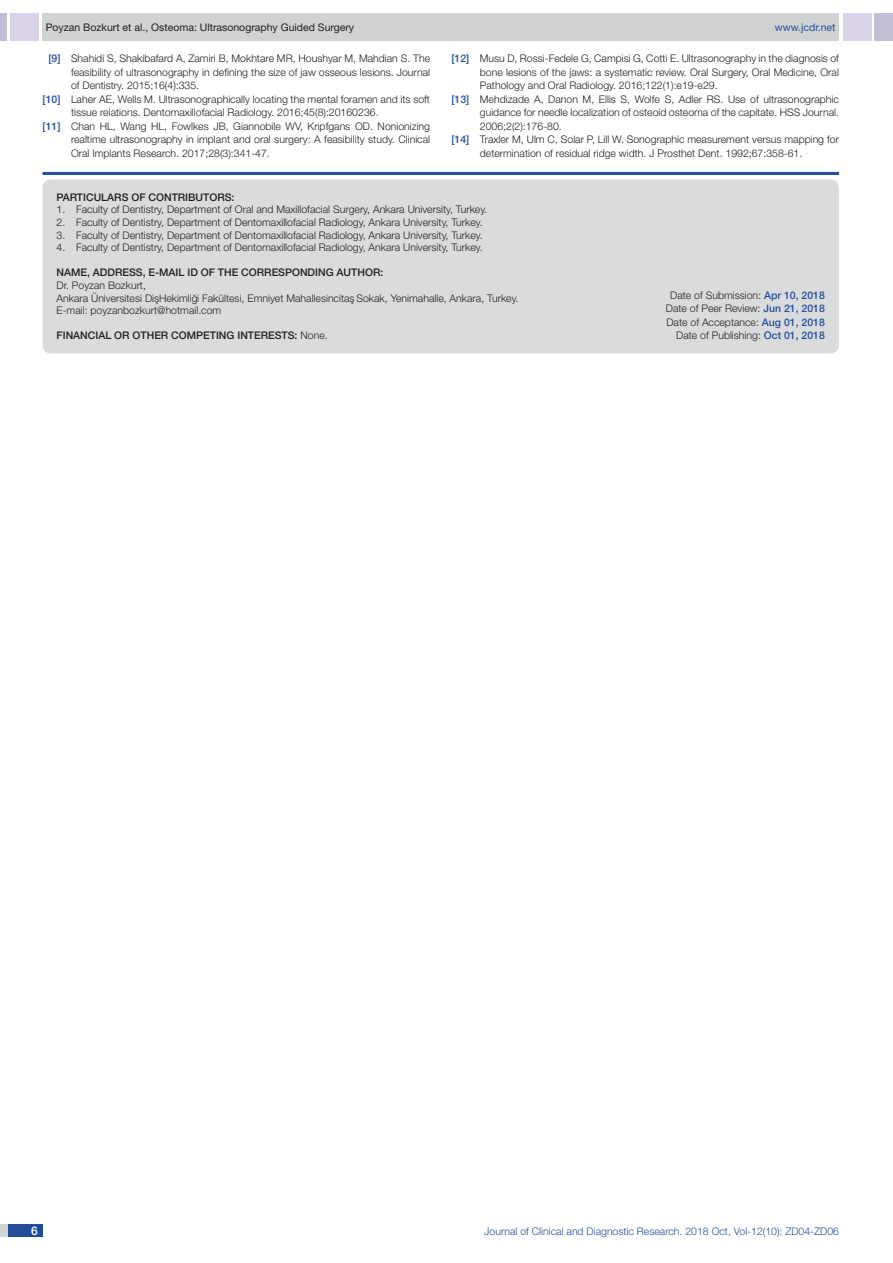
<style>
.page{position:relative;width:893px;height:1263px;background:#fff}
.page>*{position:absolute;margin:0;border:0;box-sizing:border-box;transform-origin:0 0}
.t1{font:500 12px "Helvetica Neue";color:#fff}
.Partic_Contri_Txt{font:300 10.5px "Helvetica Neue";color:#231f20}
.Partic_Contri_Head{font:500 10.5px "Helvetica Neue";color:#231f20}
.t2{font:300 10.5px "Helvetica Neue";color:#244e9b}
.t3{font:10.5px "Helvetica Neue";color:#231f20}
.t4{font:10.5px "Helvetica Neue";color:#244e9b}
.s1{font-weight:500;color:#244e9b}
.s2{font-weight:300}
</style>
<div class="page">
<div style="left:0;top:13px;width:7px;height:28px;background:#c2bed7"></div>
<div style="left:10px;top:13px;width:29px;height:28px;background:#d9d2e8"></div>
<div style="left:43px;top:13px;width:796px;height:28px;background:#d1d2d4"></div>
<div style="left:875px;top:13px;width:18px;height:28px;background:#c2bed7"></div>
<div style="left:843px;top:13px;width:29px;height:28px;background:#d9d2e8"></div>
<div style="left:0;top:1224px;width:43px;height:13px;background:#d1d2d4"></div>
<div style="left:8px;top:1224px;width:35px;height:13px;background:#214c99"></div>
<hr style="left:43px;top:172px;width:796px;height:3px;background:#244e9b">
<div style="left:43px;top:179px;width:796px;height:174px;background:#dadbdc;border-radius:9px"></div>
<p class="t3" style="left:46px;top:21px;width:310px">Poyzan Bozkurt et al., Osteoma: Ultrasonography Guided Surgery</p>
<p class="t4" style="left:775px;top:21px;width:62px">www.jcdr.net</p>
<p class="Partic_Contri_Txt" style="left:48px;top:52px;width:383px"><span class="s1">[9]</span> Shahidi S, Shakibafard A, Zamiri B, Mokhtare MR, Houshyar M, Mahdian S. The</p>
<p class="Partic_Contri_Txt" style="left:71px;top:66px;width:361px">feasibility of ultrasonography in defining the size of jaw osseous lesions. Journal</p>
<p class="Partic_Contri_Txt" style="left:71px;top:79px;width:130px">of Dentistry. 2015;16(4):335.</p>
<p class="Partic_Contri_Txt" style="left:43px;top:93px;width:389px"><span class="s1">[10]</span> Laher AE, Wells M. Ultrasonographically locating the mental foramen and its soft</p>
<p class="Partic_Contri_Txt" style="left:71px;top:106px;width:309px">tissue relations. Dentomaxillofacial Radiology. 2016;45(8):20160236.</p>
<p class="Partic_Contri_Txt" style="left:43px;top:120px;width:389px"><span class="s1">[11]</span> Chan HL, Wang HL, Fowlkes JB, Giannobile WV, Kripfgans OD. Nonionizing</p>
<p class="Partic_Contri_Txt" style="left:71px;top:133px;width:361px">realtime ultrasonography in implant and oral surgery: A feasibility study. Clinical</p>
<p class="Partic_Contri_Txt" style="left:71px;top:147px;width:200px">Oral Implants Research. 2017;28(3):341-47.</p>
<p class="Partic_Contri_Txt" style="left:451px;top:52px;width:389px"><span class="s1">[12]</span> Musu D, Rossi-Fedele G, Campisi G, Cotti E. Ultrasonography in the diagnosis of</p>
<p class="Partic_Contri_Txt" style="left:480px;top:66px;width:361px">bone lesions of the jaws: a systematic review. Oral Surgery, Oral Medicine, Oral</p>
<p class="Partic_Contri_Txt" style="left:480px;top:79px;width:239px">Pathology and Oral Radiology. 2016;122(1):e19-e29.</p>
<p class="Partic_Contri_Txt" style="left:451px;top:93px;width:389px"><span class="s1">[13]</span> Mehdizade A, Danon M, Ellis S, Wolfe S, Adler RS. Use of ultrasonographic</p>
<p class="Partic_Contri_Txt" style="left:480px;top:106px;width:361px">guidance for needle localization of osteoid osteoma of the capitate. HSS Journal.</p>
<p class="Partic_Contri_Txt" style="left:480px;top:120px;width:83px">2006;2(2):176-80.</p>
<p class="Partic_Contri_Txt" style="left:451px;top:133px;width:389px"><span class="s1">[14]</span> Traxler M, Ulm C, Solar P, Lill W. Sonographic measurement versus mapping for</p>
<p class="Partic_Contri_Txt" style="left:480px;top:147px;width:324px">determination of residual ridge width. J Prosthet Dent. 1992;67:358-61.</p>
<p class="Partic_Contri_Head" style="left:57px;top:191px;width:179px">PARTICULARS OF CONTRIBUTORS:</p>
<p class="Partic_Contri_Txt" style="left:57px;top:203px;width:432px">1. Faculty of Dentistry, Department of Oral and Maxillofacial Surgery, Ankara University, Turkey.</p>
<p class="Partic_Contri_Txt" style="left:57px;top:216px;width:428px">2. Faculty of Dentistry, Department of Dentomaxillofacial Radiology, Ankara University, Turkey.</p>
<p class="Partic_Contri_Txt" style="left:57px;top:228px;width:428px">3. Faculty of Dentistry, Department of Dentomaxillofacial Radiology, Ankara University, Turkey.</p>
<p class="Partic_Contri_Txt" style="left:57px;top:241px;width:428px">4. Faculty of Dentistry, Department of Dentomaxillofacial Radiology, Ankara University, Turkey.</p>
<p class="Partic_Contri_Head" style="left:57px;top:266px;width:9px">NAME</p>
<p class="Partic_Contri_Head" style="left:87px;top:266px;width:80px">, ADDRESS, E-MAI</p>
<p class="Partic_Contri_Head" style="left:178px;top:266px;width:206px">L ID OF THE CORRESPON DING AUTHOR:</p>
<p class="Partic_Contri_Txt" style="left:57px;top:279px;width:91px">Dr. Poyzan Bozkurt,</p>
<p class="Partic_Contri_Txt" style="left:57px;top:291px;width:463px">Ankara Üniversitesi Dis¸ Hekimlig˘ i Fakültesi, Emniyet Mahallesincitas¸ Sokak, Yenimahalle, Ankara, Turkey.</p>
<p class="Partic_Contri_Txt" style="left:57px;top:304px;width:166px">E-mail: poyzanbozkurt@hotmail.com</p>
<p class="Partic_Contri_Head" style="left:57px;top:329px;width:273px">Financial OR OTHER COM PETING INTERESTS: <span class="s2">None.</span></p>
<p class="Partic_Contri_Txt" style="left:670px;top:289px;width:156px">Date of Submission: <span class="s1">Apr 10, 2018</span></p>
<p class="Partic_Contri_Txt" style="left:666px;top:302px;width:161px">Date of Peer Review: <span class="s1">Jun 21, 2018</span></p>
<p class="Partic_Contri_Txt" style="left:666px;top:316px;width:160px">Date of Acceptance: <span class="s1">Aug 01, 2018</span></p>
<p class="Partic_Contri_Txt" style="left:676px;top:329px;width:150px">Date of Publishing: <span class="s1">Oct 01, 2018</span></p>
<p class="t1" style="left:31px;top:1223px;width:8px">6</p>
<p class="t2" style="left:484px;top:1225px;width:356px">Journal of Clinical and Diagnostic Research. 2018 Oct, Vol-12(10): ZD04-ZD06</p>
</div>
